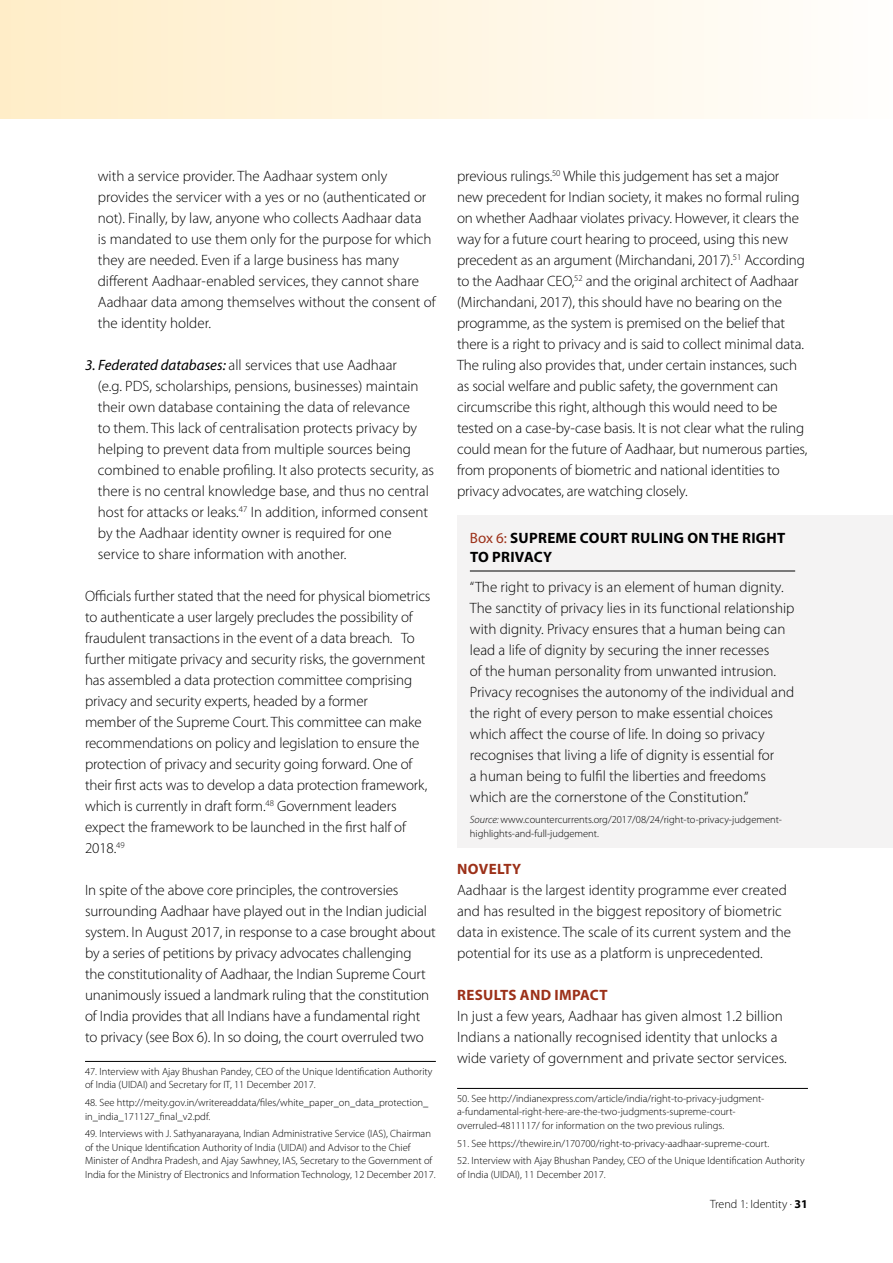
<style>
.page{position:relative;width:893px;height:1263px;background:#fff}
.page>*{position:absolute;margin:0;border:0;box-sizing:border-box;transform-origin:0 0}
.t1{font:300 15px/21px "Myriad Pro";letter-spacing:-.01em;color:#000}
.t2{font:700 15px/19.5px "Myriad Pro";letter-spacing:.02em;color:#000}
.t3{font:700 15px "Myriad Pro";letter-spacing:.02em;color:#9c3119}
.t4{font:300 12px "Myriad Pro";color:#000}
.t5{font:300 10.5px/13.5px "Myriad Pro";color:#000}
.s1{font-weight:400;font-style:italic}
.s2{font-weight:400;color:#9c3119}
.s3{font-style:italic}
.s4{font-weight:700}
</style>
<div class="page">
<hr style="left:85px;top:1061px;width:351px;height:1px;background:#000">
<hr style="left:457px;top:1088px;width:351px;height:1px;background:#000">
<div style="left:0;top:0;width:893px;height:118px;background:linear-gradient(to right,#ffedc8,#fffefd)"></div>
<div style="left:458px;top:516px;width:435px;height:332px;background:#f4f3f3"></div>
<hr style="left:470px;top:571px;width:325px;height:1px;background:#000">
<p class="t1" style="left:98px;top:166px;width:339px">with a service provider. The Aadhaar system only provides the servicer with a yes or no (authenticated or not). Finally, by law, anyone who collects Aadhaar data<br>is mandated to use them only for the purpose for which they are needed. Even if a large business has many different Aadhaar-enabled services, they cannot share Aadhaar data among themselves without the consent of the identity holder.</p>
<p class="t1" style="left:98px;top:355px;width:338px;text-indent:-13px"><span class="s1">3. Federated databases:</span> all services that use Aadhaar<br>(e.g. PDS, scholarships, pensions, businesses) maintain their own database containing the data of relevance<br>to them. This lack of centralisation protects privacy by helping to prevent data from multiple sources being combined to enable profiling. It also protects security, as there is no central knowledge base, and thus no central host for attacks or leaks.<sup>47</sup> In addition, informed consent by the Aadhaar identity owner is required for one service to share information with another.</p>
<p class="t1" style="left:85px;top:586px;width:347px">Officials further stated that the need for physical biometrics to authenticate a user largely precludes the possibility of fraudulent transactions in the event of a data breach. To further mitigate privacy and security risks, the government has assembled a data protection committee comprising privacy and security experts, headed by a former<br>member of the Supreme Court. This committee can make recommendations on policy and legislation to ensure the protection of privacy and security going forward. One of their first acts was to develop a data protection framework, which is currently in draft form.<sup>48</sup> Government leaders expect the framework to be launched in the first half of 2018.<sup>49</sup></p>
<p class="t1" style="left:85px;top:880px;width:352px">In spite of the above core principles, the controversies surrounding Aadhaar have played out in the Indian judicial system. In August 2017, in response to a case brought about by a series of petitions by privacy advocates challenging<br>the constitutionality of Aadhaar, the Indian Supreme Court unanimously issued a landmark ruling that the constitution of India provides that all Indians have a fundamental right to privacy (see Box 6). In so doing, the court overruled two</p>
<p class="t5" style="left:85px;top:1064px;width:349px">47. Interview with Ajay Bhushan Pandey, CEO of the Unique Identification Authority of India (UIDAI) and Secretary for IT, 11 December 2017.</p>
<p class="t5" style="left:85px;top:1096px;width:345px">48. See http://meity.gov.in/writereaddata/files/white_paper_on_data_protection_ in_india_171127_final_v2.pdf.</p>
<p class="t5" style="left:85px;top:1127px;width:352px">49. Interviews with J. Sathyanarayana, Indian Administrative Service (IAS), Chairman of the Unique Identification Authority of India (UIDAI) and Advisor to the Chief Minister of Andhra Pradesh, and Ajay Sawhney, IAS, Secretary to the Government of India for the Ministry of Electronics and Information Technology, 12 December 2017.</p>
<p class="t1" style="left:457px;top:166px;width:352px">previous rulings.<sup>50</sup> While this judgement has set a major new precedent for Indian society, it makes no formal ruling on whether Aadhaar violates privacy. However, it clears the way for a future court hearing to proceed, using this new precedent as an argument (Mirchandani, 2017).<sup>51</sup> According to the Aadhaar CEO,<sup>52</sup> and the original architect of Aadhaar (Mirchandani, 2017), this should have no bearing on the programme, as the system is premised on the belief that there is a right to privacy and is said to collect minimal data.<br>The ruling also provides that, under certain instances, such as social welfare and public safety, the government can circumscribe this right, although this would need to be tested on a case-by-case basis. It is not clear what the ruling could mean for the future of Aadhaar, but numerous parties, from proponents of biometric and national identities to privacy advocates, are watching closely.</p>
<p class="t2" style="left:470px;top:527px;width:317px"><span class="s2">Box 6:</span> SUPREME COURT RULING ON THE RIGHT<br>TO PRIVACY</p>
<p class="t1" style="left:470px;top:576px;width:326px">“The right to privacy is an element of human dignity.<br>The sanctity of privacy lies in its functional relationship with dignity. Privacy ensures that a human being can lead a life of dignity by securing the inner recesses<br>of the human personality from unwanted intrusion.<br>Privacy recognises the autonomy of the individual and the right of every person to make essential choices which affect the course of life. In doing so privacy recognises that living a life of dignity is essential for<br>a human being to fulfil the liberties and freedoms which are the cornerstone of the Constitution.”</p>
<p class="t5" style="left:470px;top:813px;width:314px"><span class="s3">Source:</span> www.countercurrents.org/2017/08/24/right-to-privacy-judgement&shy;highlights-and-full-judgement.</p>
<p class="t3" style="left:457px;top:859px;width:65px">NOVELTY</p>
<p class="t1" style="left:457px;top:880px;width:335px">Aadhaar is the largest identity programme ever created and has resulted in the biggest repository of biometric data in existence. The scale of its current system and the potential for its use as a platform is unprecedented.</p>
<p class="t3" style="left:457px;top:985px;width:152px">RESULTS AND IMPACT</p>
<p class="t1" style="left:457px;top:1006px;width:331px">In just a few years, Aadhaar has given almost 1.2 billion<br>Indians a nationally recognised identity that unlocks a wide variety of government and private sector services.</p>
<p class="t5" style="left:457px;top:1091px;width:309px">50. See http://indianexpress.com/article/india/right-to-privacy-judgment&shy;a-fundamental-right-here-are-the-two-judgments-supreme-court&shy;overruled-4811117/ for information on the two previous rulings.</p>
<p class="t5" style="left:457px;top:1136px;width:314px">51. See https://thewire.in/170700/right-to-privacy-aadhaar-supreme-court.</p>
<p class="t5" style="left:457px;top:1154px;width:349px">52. Interview with Ajay Bhushan Pandey, CEO of the Unique Identification Authority of India (UIDAI), 11 December 2017.</p>
<p class="t4" style="left:710px;top:1197px;width:99px">Trend 1: Identity . <span class="s4">31</span></p>
</div>
